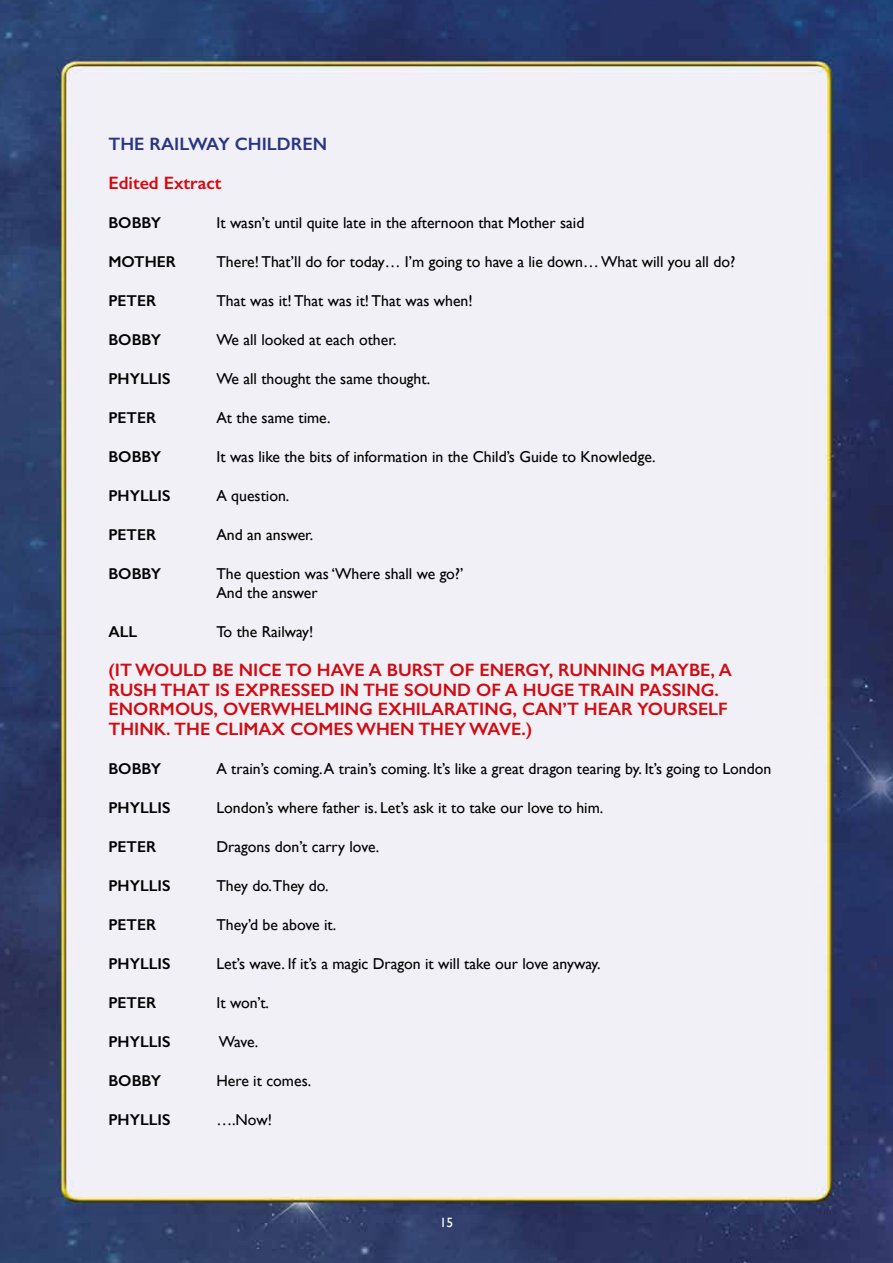
<style>
.page{position:relative;width:893px;height:1263px;background:#fff}
.page>*{position:absolute;margin:0;border:0;box-sizing:border-box;transform-origin:0 0}
.t1{font:600 18px/19.5px "Gill Sans";color:#d20a11}
.t2{font:600 18px "Gill Sans";color:#283583}
.t3{font:15.75px/19.5px "Gill Sans";color:#000}
.t4{font:600 15.75px "Gill Sans";color:#000}
.t5{font:13.5px "Gill Sans";color:#fff}
</style>
<div class="page">
<img style="left:0;top:0;width:893px;height:1263px">
<p class="t2" style="left:108px;top:133px;width:220px">THE RAILWAY CHILDREN</p>
<p class="t1" style="left:108px;top:173px;width:115px">Edited Extract</p>
<p class="t4" style="left:108px;top:213px;width:54px">BOBBY</p>
<p class="t3" style="left:216px;top:213px;width:369px">It wasn’t until quite late in the afternoon that Mother said</p>
<p class="t4" style="left:108px;top:252px;width:69px">MOTHER</p>
<p class="t3" style="left:216px;top:252px;width:520px">There! That’ll do for today… I’m going to have a lie down… What will you all do?</p>
<p class="t4" style="left:108px;top:291px;width:49px">PETER</p>
<p class="t3" style="left:216px;top:291px;width:258px">That was it! That was it! That was when!</p>
<p class="t4" style="left:108px;top:330px;width:54px">BOBBY</p>
<p class="t3" style="left:216px;top:330px;width:181px">We all looked at each other.</p>
<p class="t4" style="left:108px;top:369px;width:64px">PHYLLIS</p>
<p class="t3" style="left:216px;top:369px;width:215px">We all thought the same thought.</p>
<p class="t4" style="left:108px;top:408px;width:49px">PETER</p>
<p class="t3" style="left:216px;top:408px;width:116px">At the same time.</p>
<p class="t4" style="left:108px;top:447px;width:54px">BOBBY</p>
<p class="t3" style="left:216px;top:447px;width:441px">It was like the bits of information in the Child’s Guide to Knowledge.</p>
<p class="t4" style="left:108px;top:486px;width:64px">PHYLLIS</p>
<p class="t3" style="left:216px;top:486px;width:74px">A question.</p>
<p class="t4" style="left:108px;top:525px;width:49px">PETER</p>
<p class="t3" style="left:216px;top:525px;width:98px">And an answer.</p>
<p class="t4" style="left:108px;top:564px;width:54px">BOBBY</p>
<p class="t3" style="left:216px;top:564px;width:249px">The question was ‘Where shall we go?’<br>And the answer</p>
<p class="t4" style="left:108px;top:622px;width:30px">ALL</p>
<p class="t3" style="left:216px;top:622px;width:98px">To the Railway!</p>
<p class="t1" style="left:108px;top:660px;width:625px">(IT WOULD BE NICE TO HAVE A BURST OF ENERGY, RUNNING MAYBE, A RUSH THAT IS EXPRESSED IN THE SOUND OF A HUGE TRAIN PASSING.<br>ENORMOUS, OVERWHELMING EXHILARATING, CAN’T HEAR YOURSELF THINK. THE CLIMAX COMES WHEN THEY WAVE.)</p>
<p class="t4" style="left:108px;top:759px;width:54px">BOBBY</p>
<p class="t3" style="left:216px;top:759px;width:556px">A train’s coming. A train’s coming. It’s like a great dragon tearing by. It’s going to London</p>
<p class="t4" style="left:108px;top:798px;width:64px">PHYLLIS</p>
<p class="t3" style="left:216px;top:798px;width:388px">London’s where father is. Let’s ask it to take our love to him.</p>
<p class="t4" style="left:108px;top:837px;width:49px">PETER</p>
<p class="t3" style="left:216px;top:837px;width:164px">Dragons don’t carry love.</p>
<p class="t4" style="left:108px;top:876px;width:64px">PHYLLIS</p>
<p class="t3" style="left:216px;top:876px;width:114px">They do.They do.</p>
<p class="t4" style="left:108px;top:915px;width:49px">PETER</p>
<p class="t3" style="left:216px;top:915px;width:121px">They’d be above it.</p>
<p class="t4" style="left:108px;top:954px;width:64px">PHYLLIS</p>
<p class="t3" style="left:216px;top:954px;width:386px">Let’s wave. If it’s a magic Dragon it will take our love anyway.</p>
<p class="t4" style="left:108px;top:993px;width:49px">PETER</p>
<p class="t3" style="left:216px;top:993px;width:54px">It won’t.</p>
<p class="t4" style="left:108px;top:1032px;width:64px">PHYLLIS</p>
<p class="t3" style="left:219px;top:1032px;width:41px">Wave.</p>
<p class="t4" style="left:108px;top:1071px;width:54px">BOBBY</p>
<p class="t3" style="left:216px;top:1071px;width:96px">Here it comes.</p>
<p class="t4" style="left:108px;top:1110px;width:64px">PHYLLIS</p>
<p class="t3" style="left:216px;top:1110px;width:57px">….Now!</p>
<p class="t5" style="left:440px;top:1214px;width:15px">15</p>
</div>
